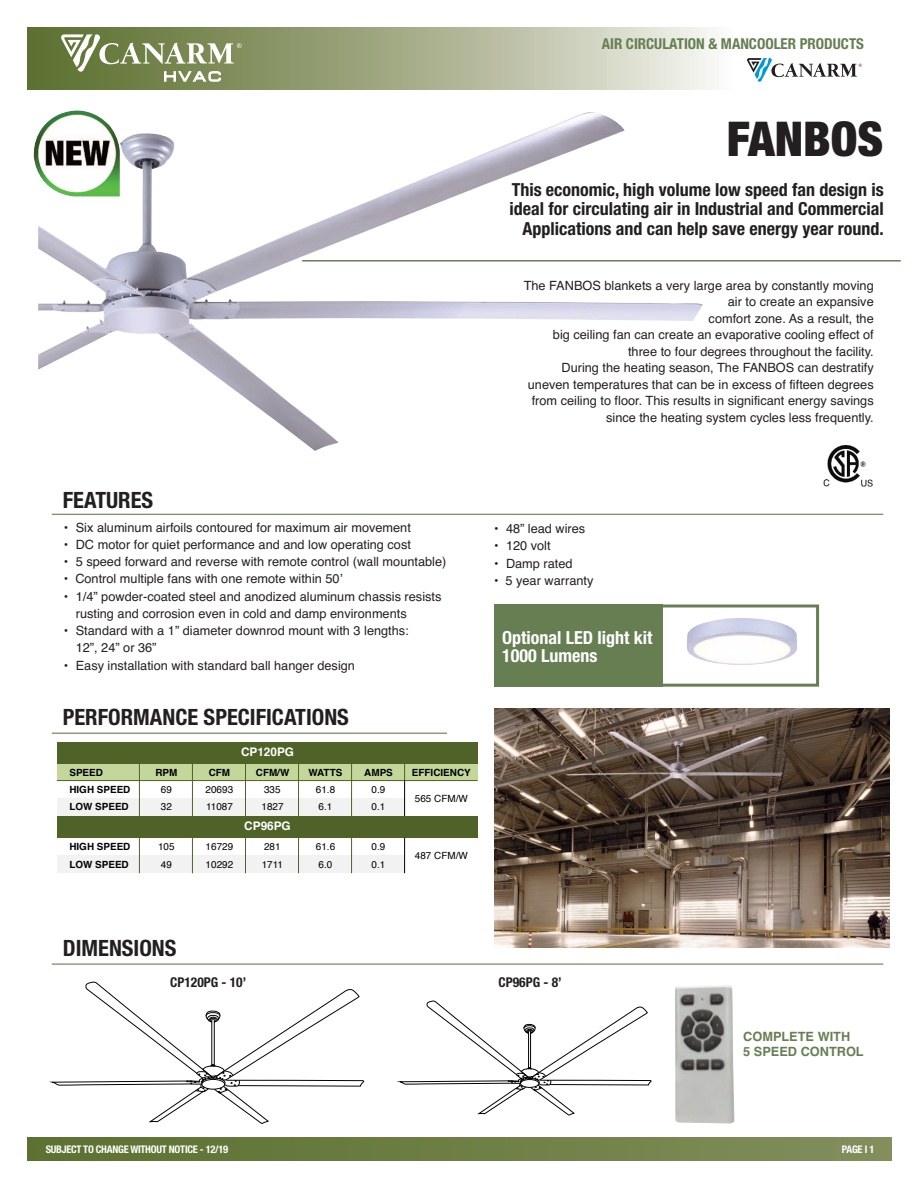
<style>
.page{position:relative;width:918px;height:1188px;background:#fff}
.page>*{position:absolute;margin:0;border:0;box-sizing:border-box;transform-origin:0 0}
.t1{font:900 condensed 48px "Helvetica Neue";color:#231f20}
.t2{font:700 condensed 22.5px "Helvetica Neue";color:#231f20}
.t3{font:700 condensed 18px/19.5px "Helvetica Neue";color:#231f20;text-align:right}
.t4{font:700 condensed 18px/17.2px "Helvetica Neue";color:#fff}
.t5{font:700 condensed 15px "Helvetica Neue";color:#677e53}
.t6{font:700 condensed 13.5px "Helvetica Neue";color:#231f20}
.t7{font:12.75px/16.5px "Helvetica";color:#231f20}
.t8{font:700 12.75px/15.8px "Helvetica";color:#677e53}
.t9{font:700 11.85px "Helvetica";color:#fff}
.t10{font:700 condensed 10.5px "Helvetica Neue";letter-spacing:-.025em;color:#fff}
.t11{font:9.9px "Helvetica";color:#000}
.t12{font:700 9.9px "Helvetica";color:#000}
</style>
<div class="page">
<svg style="left:52px;top:982px;width:312px;height:142px"></svg>
<svg style="left:400px;top:1001px;width:252px;height:115px"></svg>
<img style="left:494px;top:709px;width:395px;height:238px">
<hr style="left:302px;top:260px;width:599px;height:2px;background:#677e53">
<hr style="left:52px;top:514px;width:831px;height:1px;background:#677e53">
<div style="left:57px;top:742px;width:420px;height:22px;background:#4f6228"></div>
<div style="left:57px;top:764px;width:420px;height:17px;background:#c4d79b"></div>
<div style="left:57px;top:798px;width:348px;height:18px;background:#f2f2f2"></div>
<div style="left:57px;top:816px;width:420px;height:22px;background:#4f6228"></div>
<div style="left:57px;top:855px;width:348px;height:18px;background:#f2f2f2"></div>
<hr style="left:57px;top:780px;width:347px;height:1px;background:#4f6228">
<svg style="left:404px;top:764px;width:1px;height:16px"></svg>
<hr style="left:139px;top:764px;width:1px;height:52px;background:#4f6228">
<hr style="left:192px;top:764px;width:1px;height:52px;background:#4f6228">
<hr style="left:245px;top:764px;width:1px;height:52px;background:#4f6228">
<hr style="left:298px;top:764px;width:1px;height:52px;background:#4f6228">
<hr style="left:351px;top:764px;width:1px;height:52px;background:#4f6228">
<hr style="left:404px;top:780px;width:1px;height:36px;background:#000">
<hr style="left:139px;top:838px;width:1px;height:35px;background:#4f6228">
<hr style="left:192px;top:838px;width:1px;height:35px;background:#4f6228">
<hr style="left:245px;top:838px;width:1px;height:35px;background:#4f6228">
<hr style="left:298px;top:838px;width:1px;height:35px;background:#4f6228">
<hr style="left:351px;top:838px;width:1px;height:35px;background:#4f6228">
<hr style="left:404px;top:838px;width:1px;height:35px;background:#000">
<hr style="left:405px;top:780px;width:72px;height:1px;background:#4f6228">
<img style="left:33px;top:110px;width:54px;height:62px">
<hr style="left:52px;top:733px;width:395px;height:1px;background:#677e53">
<img style="left:675px;top:985px;width:59px;height:138px">
<div style="left:27px;top:27px;width:705px;height:62px;background:linear-gradient(to right,#546724,#f2f0eb)"></div>
<div style="left:27px;top:1138px;width:864px;height:23px;background:linear-gradient(to right,#5a702f,#828e5c)"></div>
<svg style="left:61px;top:34px;width:181px;height:48px;background:#8f9c6f"></svg>
<svg style="left:747px;top:58px;width:115px;height:24px"></svg>
<hr style="left:52px;top:964px;width:831px;height:1px;background:#677e53">
<img style="left:823px;top:445px;width:50px;height:41px">
<div style="left:494px;top:604px;width:169px;height:83px;background:#677e53"></div>
<div style="left:494px;top:604px;width:325px;height:83px;border:3px solid #677e53"></div>
<img style="left:687px;top:618px;width:110px;height:47px">
<img style="left:38px;top:112px;width:665px;height:339px">
<p class="t5" style="left:602px;top:31px;width:264px">AIR CIRCULATION &amp; MANCOOLER PRODUCTS</p>
<h1 class="t1" style="left:727px;top:99px;width:158px">FANBOS</h1>
<h3 class="t3" style="left:510px;top:178px;width:376px">This economic, high volume low speed fan design is ideal for circulating air in Industrial and Commercial<br>Applications and can help save energy year round.</h3>
<p class="t7" style="left:524px;top:277px;width:352px;text-align:right">The FANBOS blankets a very large area by constantly moving air to create an expansive<br>comfort zone. As a result, the<br>big ceiling fan can create an evaporative cooling effect of three to four degrees throughout the facility.<br>During the heating season, The FANBOS can destratify uneven temperatures that can be in excess of fifteen degrees from ceiling to floor. This results in significant energy savings since the heating system cycles less frequently.</p>
<h2 class="t2" style="left:63px;top:481px;width:92px">FEATURES</h2>
<p class="t7" style="left:64px;top:519px;width:349px">• Six aluminum airfoils contoured for maximum air movement</p>
<p class="t7" style="left:64px;top:536px;width:349px">• DC motor for quiet performance and and low operating cost</p>
<p class="t7" style="left:64px;top:553px;width:384px">• 5 speed forward and reverse with remote control (wall mountable)</p>
<p class="t7" style="left:64px;top:571px;width:280px">• Control multiple fans with one remote within 50’</p>
<p class="t7" style="left:76px;top:587px;width:367px;line-height:17.2px;text-indent:-12px">• 1/4” powder-coated steel and anodized aluminum chassis resists rusting and corrosion even in cold and damp environments</p>
<p class="t7" style="left:76px;top:622px;width:335px;line-height:17.2px;text-indent:-12px">• Standard with a 1” diameter downrod mount with 3 lengths:<br>12”, 24” or 36”</p>
<p class="t7" style="left:64px;top:657px;width:293px">• Easy installation with standard ball hanger design</p>
<h2 class="t2" style="left:63px;top:699px;width:288px">PERFORMANCE SPECIFICATIONS</h2>
<p class="t9" style="left:241px;top:747px;width:55px">CP120PG</p>
<p class="t12" style="left:69px;top:768px;width:35px">SPEED</p>
<p class="t12" style="left:155px;top:768px;width:23px">RPM</p>
<p class="t12" style="left:209px;top:768px;width:23px">CFM</p>
<p class="t12" style="left:256px;top:768px;width:35px">CFM/W</p>
<p class="t12" style="left:308px;top:768px;width:35px">WATTS</p>
<p class="t12" style="left:364px;top:768px;width:30px">AMPS</p>
<p class="t12" style="left:412px;top:768px;width:60px">EFFICIENCY</p>
<p class="t12" style="left:69px;top:785px;width:63px">HIGH SPEED</p>
<p class="t11" style="left:161px;top:785px;width:13px">69</p>
<p class="t11" style="left:206px;top:785px;width:29px">20693</p>
<p class="t11" style="left:264px;top:785px;width:18px">335</p>
<p class="t11" style="left:316px;top:785px;width:21px">61.8</p>
<p class="t11" style="left:372px;top:785px;width:15px">0.9</p>
<p class="t12" style="left:69px;top:803px;width:61px">LOW SPEED</p>
<p class="t11" style="left:161px;top:803px;width:13px">32</p>
<p class="t11" style="left:206px;top:803px;width:28px">11087</p>
<p class="t11" style="left:262px;top:803px;width:24px">1827</p>
<p class="t11" style="left:319px;top:803px;width:15px">6.1</p>
<p class="t11" style="left:372px;top:803px;width:15px">0.1</p>
<p class="t12" style="left:69px;top:842px;width:63px">HIGH SPEED</p>
<p class="t11" style="left:158px;top:842px;width:18px">105</p>
<p class="t11" style="left:206px;top:842px;width:29px">16729</p>
<p class="t11" style="left:264px;top:842px;width:18px">281</p>
<p class="t11" style="left:316px;top:842px;width:21px">61.6</p>
<p class="t11" style="left:372px;top:842px;width:15px">0.9</p>
<p class="t12" style="left:69px;top:860px;width:61px">LOW SPEED</p>
<p class="t11" style="left:161px;top:860px;width:13px">49</p>
<p class="t11" style="left:206px;top:860px;width:29px">10292</p>
<p class="t11" style="left:262px;top:860px;width:23px">1711</p>
<p class="t11" style="left:319px;top:860px;width:15px">6.0</p>
<p class="t11" style="left:372px;top:860px;width:15px">0.1</p>
<p class="t11" style="left:415px;top:794px;width:54px">565 CFM/W</p>
<p class="t9" style="left:244px;top:820px;width:48px">CP96PG</p>
<p class="t11" style="left:415px;top:851px;width:54px">487 CFM/W</p>
<p class="t7" style="left:494px;top:520px;width:93px">• 48” lead wires</p>
<p class="t7" style="left:494px;top:538px;width:58px">• 120 volt</p>
<p class="t7" style="left:494px;top:555px;width:80px">• Damp rated</p>
<p class="t7" style="left:494px;top:572px;width:101px">• 5 year warranty</p>
<h3 class="t4" style="left:502px;top:628px;width:152px">Optional LED light kit<br>1000 Lumens</h3>
<h2 class="t2" style="left:63px;top:930px;width:115px">DIMENSIONS</h2>
<p class="t6" style="left:170px;top:971px;width:78px">CP120PG - 10’</p>
<p class="t6" style="left:499px;top:971px;width:65px">CP96PG - 8’</p>
<p class="t10" style="left:46px;top:1140px;width:184px">SUBJECT TO CHANGE WITHOUT NOTICE - 12/19</p>
<p class="t8" style="left:743px;top:1028px;width:122px">COMPLETE WITH<br>5 SPEED CONTROL</p>
<p class="t10" style="left:842px;top:1140px;width:34px">PAGE I 1</p>
</div>
